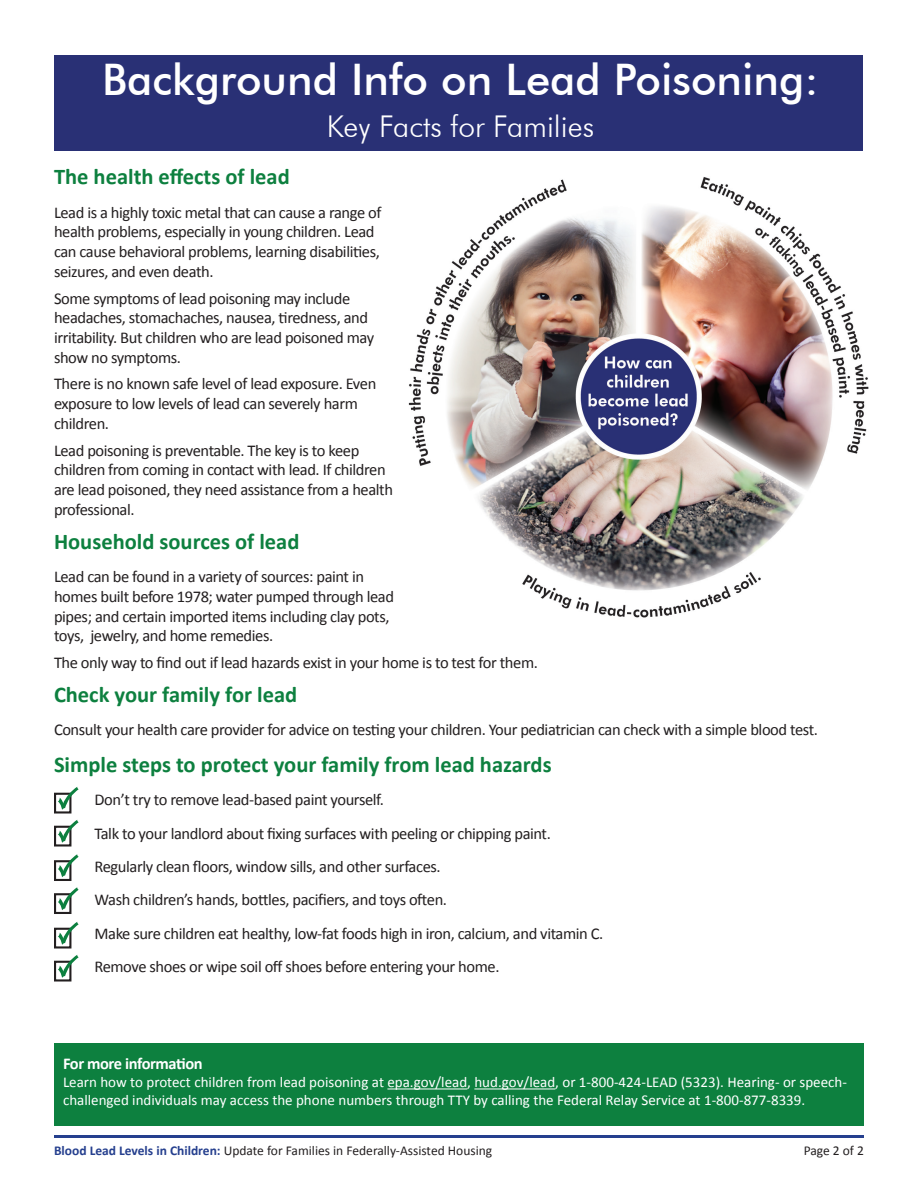
<style>
.page{position:relative;width:918px;height:1188px;background:#fff}
.page>*{position:absolute;margin:0;border:0;box-sizing:border-box;transform-origin:0 0}
.t1{font:500 43.5px "Futura BT";color:#fff}
.t2{font:300 30px "Futura BT";color:#fff}
.Heading_1{font:700 22.5px "Calibri";color:#0d803f}
.Body_Text{font:16.5px/19.8px "Calibri";letter-spacing:-.025em;color:#231f20}
.Body_Text-2{font:700 16.5px "Calibri";letter-spacing:-.025em;color:#fff}
.Body_Text-3{font:15px/18px "Calibri";color:#fff}
.t3{font:13.5px "Calibri";color:#231f20}
.s1{font-weight:700;color:#253f8e}
</style>
<div class="page">
<hr style="left:54px;top:1136px;width:810px;height:2px;background:#253f8e">
<div style="left:55px;top:55px;width:808px;height:95px;background:#293075"></div>
<div style="left:54px;top:1044px;width:810px;height:82px;background:#0d803f"></div>
<hr style="left:387px;top:1088px;width:80px;height:1px;background:#fff">
<hr style="left:474px;top:1088px;width:81px;height:1px;background:#fff">
<img style="left:408px;top:177px;width:461px;height:441px">
<div style="left:54px;top:793px;width:17px;height:21px;border:2px solid #231f20"></div>
<svg style="left:58px;top:787px;width:21px;height:23px"></svg>
<div style="left:54px;top:826px;width:17px;height:21px;border:2px solid #231f20"></div>
<svg style="left:58px;top:820px;width:21px;height:23px"></svg>
<div style="left:54px;top:860px;width:17px;height:21px;border:2px solid #231f20"></div>
<svg style="left:58px;top:854px;width:21px;height:23px"></svg>
<div style="left:54px;top:893px;width:17px;height:21px;border:2px solid #231f20"></div>
<svg style="left:58px;top:887px;width:21px;height:23px"></svg>
<div style="left:54px;top:928px;width:17px;height:21px;border:2px solid #231f20"></div>
<svg style="left:58px;top:922px;width:21px;height:23px"></svg>
<div style="left:54px;top:961px;width:17px;height:21px;border:2px solid #231f20"></div>
<svg style="left:58px;top:955px;width:21px;height:23px"></svg>
<p class="t1" style="left:102px;top:53px;width:718px">Background Info on Lead Poisoning:</p>
<p class="t2" style="left:327px;top:108px;width:269px">Key Facts for Families</p>
<p class="Heading_1" style="left:54px;top:162px;width:237px">The health effects of lead</p>
<p class="Body_Text" style="left:54px;top:202px;width:329px">Lead is a highly toxic metal that can cause a range of health problems, especially in young children. Lead can cause behavioral problems, learning disabilities, seizures, and even death.</p>
<p class="Body_Text" style="left:54px;top:288px;width:322px">Some symptoms of lead poisoning may include headaches, stomachaches, nausea, tiredness, and irritability. But children who are lead poisoned may show no symptoms.</p>
<p class="Body_Text" style="left:54px;top:374px;width:324px">There is no known safe level of lead exposure. Even exposure to low levels of lead can severely harm children.</p>
<p class="Body_Text" style="left:54px;top:440px;width:341px">Lead poisoning is preventable. The key is to keep children from coming in contact with lead. If children are lead poisoned, they need assistance from a health professional.</p>
<p class="Heading_1" style="left:54px;top:527px;width:247px">Household sources of lead</p>
<p class="Body_Text" style="left:54px;top:567px;width:341px">Lead can be found in a variety of sources: paint in homes built before 1978; water pumped through lead pipes; and certain imported items including clay pots, toys, jewelry, and home remedies.</p>
<p class="Body_Text" style="left:54px;top:653px;width:485px">The only way to find out if lead hazards exist in your home is to test for them.</p>
<p class="Heading_1" style="left:54px;top:680px;width:245px">Check your family for lead</p>
<p class="Body_Text" style="left:54px;top:720px;width:766px">Consult your health care provider for advice on testing your children. Your pediatrician can check with a simple blood test.</p>
<p class="Heading_1" style="left:54px;top:750px;width:499px">Simple steps to protect your family from lead hazards</p>
<p class="Body_Text" style="left:94px;top:790px;width:291px">Don’t try to remove lead-based paint yourself.</p>
<p class="Body_Text" style="left:94px;top:823px;width:458px">Talk to your landlord about fixing surfaces with peeling or chipping paint.</p>
<p class="Body_Text" style="left:94px;top:857px;width:348px">Regularly clean floors, window sills, and other surfaces.</p>
<p class="Body_Text" style="left:94px;top:890px;width:354px">Wash children’s hands, bottles, pacifiers, and toys often.</p>
<p class="Body_Text" style="left:94px;top:923px;width:510px">Make sure children eat healthy, low-fat foods high in iron, calcium, and vitamin C.</p>
<p class="Body_Text" style="left:94px;top:957px;width:407px">Remove shoes or wipe soil off shoes before entering your home.</p>
<p class="Body_Text-2" style="left:63px;top:1053px;width:141px">For more information</p>
<p class="Body_Text-3" style="left:63px;top:1073px;width:786px">Learn how to protect children from lead poisoning at epa.gov/lead, hud.gov/lead, or 1-800-424-LEAD (5323). Hearing- or speech&shy;challenged individuals may access the phone numbers through TTY by calling the Federal Relay Service at 1-800-877-8339.</p>
<p class="t3" style="left:54px;top:1142px;width:440px"><span class="s1">Blood Lead Levels in Children:</span> Update for Families in Federally-Assisted Housing</p>
<p class="t3" style="left:804px;top:1142px;width:62px">Page 2 of 2</p>
</div>
